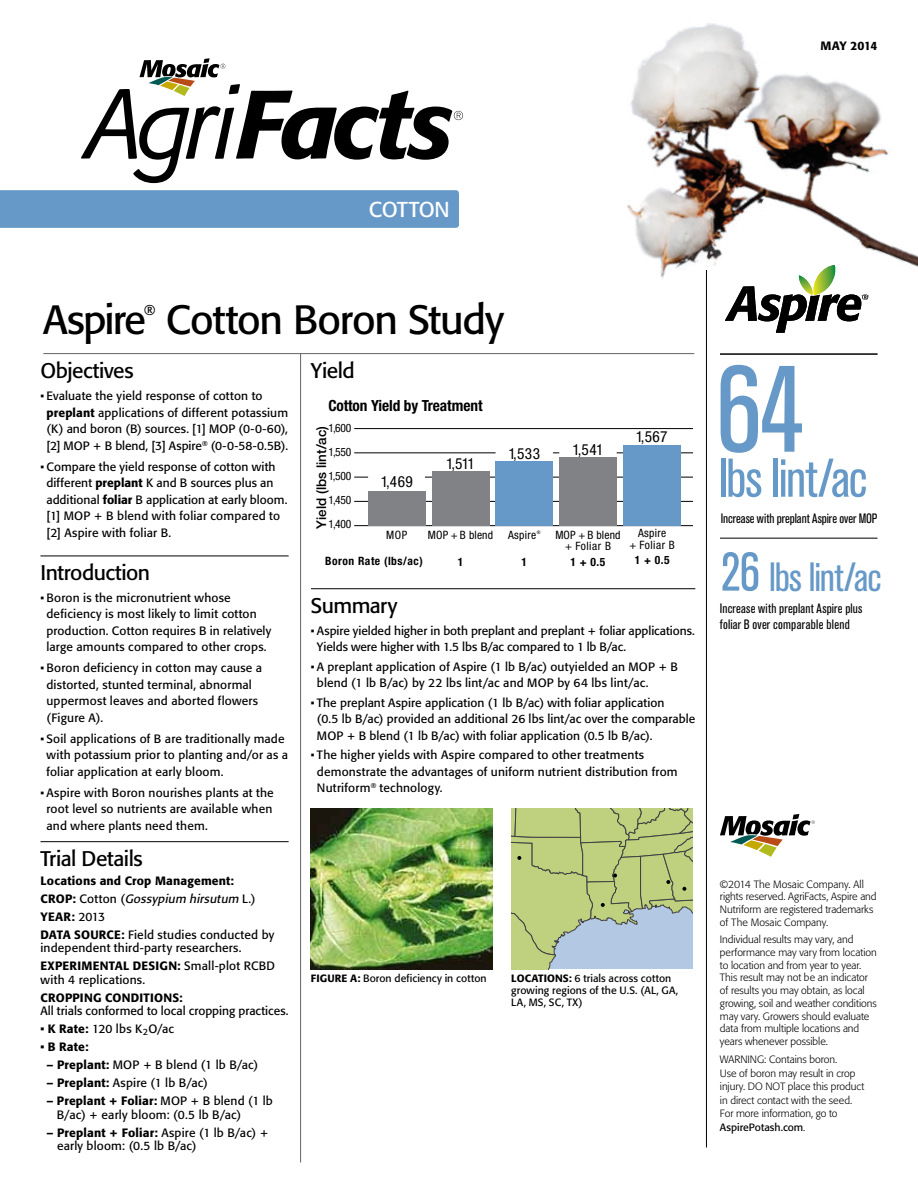
<style>
.page{position:relative;width:918px;height:1188px;background:#fff}
.page>*{position:absolute;margin:0;border:0;box-sizing:border-box;transform-origin:0 0}
.t1{font:condensed 121.5px "Akzidenz Grotesk Pro";color:#6799c8}
.t2{font:condensed 54px "Akzidenz Grotesk Pro";letter-spacing:-.03em;color:#6799c8}
.t3{font:40.5px "Formata";letter-spacing:-.03em;color:#000}
.t4{font:condensed 40.5px "Akzidenz Grotesk Pro";letter-spacing:-.03em;color:#6799c8}
.t5{font:21.3px "Formata";letter-spacing:-.025em;color:#fff}
.t6{font:21px "Formata";letter-spacing:-.025em;color:#000}
.t7{font:condensed 15.3px "Helvetica Neue LT Std";letter-spacing:.025em;color:#000}
.t8{font:700 condensed 15.3px "Helvetica Neue LT Std";letter-spacing:-.005em;color:#000}
.t9{font:14.1px "Formata";color:#000}
.t10{font:condensed 13.5px/16.5px "Akzidenz Grotesk Pro";letter-spacing:.01em;color:#000}
.t11{font:500 13.5px "Helvetica Neue LT Std";color:#000}
.t12{font:12px/16.5px "Formata";letter-spacing:.01em;color:#000}
.t13{font:500 12px/18px "Formata";letter-spacing:.02em;color:#000}
.t14{font:12px/16.5px "Formata";letter-spacing:-.01em;color:#000}
.t15{font:condensed 11.55px/24px "Helvetica Neue LT Std";letter-spacing:.02em;color:#000;text-align:center}
.t16{font:700 condensed 11.55px "Helvetica Neue LT Std";letter-spacing:.045em;color:#000}
.t17{font:300 10.5px/12.8px "Formata";letter-spacing:-.005em;color:#000}
.t18{font:10.5px/12px "Formata";letter-spacing:.01em;color:#000}
.t19{font:condensed 4.65px "Helvetica Neue LT Std";color:#000}
.s1{font-weight:500}
.s2{font-weight:400}
.s3{font-weight:400;font-style:italic}
.s4{font-size:54px}
</style>
<div class="page">
<hr style="left:40px;top:556px;width:249px;height:1px;background:#000">
<hr style="left:40px;top:841px;width:249px;height:1px;background:#000">
<hr style="left:43px;top:353px;width:651px;height:1px;background:#636466">
<hr style="left:311px;top:588px;width:384px;height:1px;background:#000">
<hr style="left:300px;top:354px;width:1px;height:808px;background:#636466">
<img style="left:311px;top:808px;width:182px;height:161px">
<svg style="left:511px;top:808px;width:182px;height:161px;background:#b5c691"></svg>
<hr style="left:720px;top:538px;width:158px;height:1px;background:#000">
<hr style="left:425px;top:477px;width:267px;height:1px;background:#000">
<svg style="left:354px;top:477px;width:14px;height:1px"></svg>
<hr style="left:617px;top:453px;width:75px;height:1px;background:#000">
<hr style="left:354px;top:453px;width:142px;height:1px;background:#000">
<hr style="left:354px;top:428px;width:338px;height:1px;background:#000">
<hr style="left:354px;top:525px;width:338px;height:1px;background:#000">
<hr style="left:354px;top:501px;width:338px;height:1px;background:#000">
<div style="left:623px;top:445px;width:57px;height:81px;background:#6799c8"></div>
<div style="left:559px;top:457px;width:58px;height:69px;background:#808285"></div>
<div style="left:496px;top:461px;width:57px;height:65px;background:#6799c8"></div>
<div style="left:432px;top:471px;width:57px;height:55px;background:#808285"></div>
<div style="left:368px;top:491px;width:57px;height:35px;background:#808285"></div>
<svg style="left:81px;top:58px;width:382px;height:125px"></svg>
<img style="left:627px;top:23px;width:291px;height:255px">
<div style="left:0;top:190px;width:459px;height:38px;background:#6799c8"></div>
<svg style="left:725px;top:265px;width:144px;height:68px"></svg>
<hr style="left:706px;top:270px;width:1px;height:878px;background:#000">
<hr style="left:720px;top:354px;width:158px;height:1px;background:#000">
<svg style="left:720px;top:814px;width:95px;height:43px"></svg>
<p class="t13" style="left:821px;top:36px;width:58px">MAY 2014</p>
<h3 class="t5" style="left:369px;top:197px;width:82px">COTTON</h3>
<h3 class="t3" style="left:43px;top:295px;width:104px">Aspire</h3>
<p class="t9" style="left:144px;top:302px;width:13px">®</p>
<h3 class="t3" style="left:166px;top:295px;width:340px">Cotton Boron Study</h3>
<h3 class="t6" style="left:40px;top:358px;width:95px">Objectives</h3>
<p class="t12" style="left:46px;top:388px;width:243px;text-indent:-6px">• Evaluate the yield response of cotton to <span class="s1">preplant</span> applications of different potassium (K) and boron (B) sources. [1] MOP (0-0-60), [2] MOP + B blend, [3] Aspire<sup>®</sup> (0-0-58-0.5B).</p>
<p class="t12" style="left:46px;top:458px;width:243px;text-indent:-6px">• Compare the yield response of cotton with different <span class="s1">preplant</span> K and B sources plus an additional <span class="s1">foliar</span> B application at early bloom. [1] MOP + B blend with foliar compared to [2] Aspire with foliar B.</p>
<h3 class="t6" style="left:40px;top:560px;width:111px">Introduction</h3>
<p class="t12" style="left:46px;top:589px;width:226px;text-indent:-6px">• Boron is the micronutrient whose deficiency is most likely to limit cotton production. Cotton requires B in relatively large amounts compared to other crops.</p>
<p class="t12" style="left:46px;top:660px;width:217px;text-indent:-6px">• Boron deficiency in cotton may cause a distorted, stunted terminal, abnormal uppermost leaves and aborted flowers (Figure A).</p>
<p class="t12" style="left:46px;top:730px;width:243px;text-indent:-6px">• Soil applications of B are traditionally made with potassium prior to planting and/or as a foliar application at early bloom.</p>
<p class="t12" style="left:46px;top:784px;width:229px;text-align:justify;text-indent:-6px">• Aspire with Boron nourishes plants at the root level so nutrients are available when and where plants need them.</p>
<h3 class="t6" style="left:40px;top:846px;width:104px">Trial Details</h3>
<p class="t13" style="left:40px;top:871px;width:235px">Locations and Crop Management:<br>C R O P : <span class="s2">C o t t o n (</span><span class="s3">Gossypium hirsutum</span> <span class="s2">L .)<br></span>YEAR: <span class="s2">2013<br></span>DATA SOURCE: <span class="s2">Field studies conducted by</span></p>
<p class="t12" style="left:41px;top:939px;width:236px;line-height:18px">independent third-party researchers.<br><span class="s1">EXPERIMENTAL DESIGN:</span> Small-plot RCBD</p>
<p class="t12" style="left:41px;top:971px;width:106px">with 4 replications.</p>
<p class="t13" style="left:41px;top:988px;width:144px">CROPPING CONDITIONS:</p>
<p class="t12" style="left:41px;top:1003px;width:250px">All trials conformed to local cropping practices.</p>
<p class="t12" style="left:41px;top:1021px;width:135px"><span class="s1">• K Rate:</span> 120 lbs K<sub>2</sub>O/ac</p>
<p class="t13" style="left:41px;top:1038px;width:50px">• B Rate:</p>
<p class="t12" style="left:47px;top:1057px;width:213px"><span class="s1">– Preplant:</span> MOP + B blend (1 lb B/ac)</p>
<p class="t12" style="left:47px;top:1075px;width:163px"><span class="s1">– Preplant:</span> Aspire (1 lb B/ac)</p>
<p class="t12" style="left:57px;top:1094px;width:218px;line-height:13.5px;text-indent:-10px"><span class="s1">– Preplant + Foliar:</span> MOP + B blend (1 lb<br>B/ac) + early bloom: (0.5 lb B/ac)</p>
<p class="t12" style="left:57px;top:1126px;width:213px;line-height:13.5px;text-indent:-10px"><span class="s1">– Preplant + Foliar:</span> Aspire (1 lb B/ac) + early bloom: (0.5 lb B/ac)</p>
<h3 class="t6" style="left:311px;top:358px;width:45px">Yield</h3>
<p class="t8" style="left:328px;top:396px;width:156px">Cotton Yield by Treatment</p>
<p class="t15" style="left:329px;top:416px;width:24px;text-align:justify">1,600<br>1,550<br>1,500<br>1,450</p>
<p class="t11" style="left:313px;top:529px;width:104px;rotate:-90deg">Yield (lbs lint/ac)</p>
<p class="t7" style="left:446px;top:455px;width:30px">1,511</p>
<p class="t7" style="left:381px;top:473px;width:34px">1,469</p>
<p class="t15" style="left:329px;top:512px;width:24px">1,400</p>
<p class="t16" style="left:325px;top:554px;width:99px">Boron Rate (lbs/ac)</p>
<p class="t15" style="left:386px;top:523px;width:23px">MOP</p>
<p class="t15" style="left:428px;top:523px;width:67px">MOP + B blend</p>
<p class="t16" style="left:458px;top:555px;width:7px">1</p>
<p class="t7" style="left:508px;top:444px;width:33px">1,533</p>
<p class="t7" style="left:573px;top:440px;width:32px">1,541</p>
<p class="t7" style="left:636px;top:428px;width:33px">1,567</p>
<p class="t15" style="left:508px;top:523px;width:30px">Aspire</p>
<p class="t19" style="left:537px;top:530px;width:5px">®</p>
<p class="t16" style="left:521px;top:555px;width:7px">1</p>
<p class="t15" style="left:555px;top:529px;width:67px;line-height:11.6px">MOP + B blend + Foliar B</p>
<p class="t16" style="left:571px;top:555px;width:36px">1 + 0.5</p>
<p class="t15" style="left:630px;top:527px;width:47px;line-height:11.6px">Aspire<br>+ Foliar B</p>
<p class="t16" style="left:635px;top:553px;width:36px">1 + 0.5</p>
<h3 class="t6" style="left:311px;top:593px;width:88px">Summary</h3>
<p class="t14" style="left:317px;top:622px;width:379px;text-indent:-6px">• Aspire yielded higher in both preplant and preplant + foliar applications.<br>Yields were higher with 1.5 lbs B/ac compared to 1 lb B/ac.</p>
<p class="t12" style="left:317px;top:658px;width:363px;text-indent:-6px">• A preplant application of Aspire (1 lb B/ac) outyielded an MOP + B blend (1 lb B/ac) by 22 lbs lint/ac and MOP by 64 lbs lint/ac.</p>
<p class="t12" style="left:317px;top:694px;width:380px;text-indent:-6px">• The preplant Aspire application (1 lb B/ac) with foliar application<br>(0.5 lb B/ac) provided an additional 26 lbs lint/ac over the comparable<br>MOP + B blend (1 lb B/ac) with foliar application (0.5 lb B/ac).</p>
<p class="t12" style="left:317px;top:747px;width:362px;text-indent:-6px">• The higher yields with Aspire compared to other treatments demonstrate the advantages of uniform nutrient distribution from<br>Nutriform<sup>®</sup> technology.</p>
<p class="t18" style="left:311px;top:973px;width:177px"><span class="s1">FIGURE A:</span> Boron deficiency in cotton</p>
<p class="t18" style="left:511px;top:973px;width:169px"><span class="s1">LOCATIONS:</span> 6 trials across cotton growing regions of the U.S. (AL, GA,<br>LA, MS, SC, TX)</p>
<h1 class="t1" style="left:716px;top:330px;width:90px">64</h1>
<h2 class="t2" style="left:719px;top:443px;width:150px">lbs lint/ac</h2>
<p class="t10" style="left:721px;top:510px;width:158px">Increase with preplant Aspire over MOP</p>
<h3 class="t4" style="left:721px;top:550px;width:163px"><span class="s4">26</span> lbs lint/ac</h3>
<p class="t10" style="left:720px;top:599px;width:144px">Increase with preplant Aspire plus foliar B over comparable blend</p>
<p class="t17" style="left:720px;top:878px;width:158px">©2014 The Mosaic Company. All rights reserved. AgriFacts, Aspire and<br>Nutriform are registered trademarks of The Mosaic Company.</p>
<p class="t17" style="left:720px;top:933px;width:158px">Individual results may vary, and performance may vary from location to location and from year to year.<br>This result may not be an indicator of results you may obtain, as local growing, soil and weather conditions may vary. Growers should evaluate data from multiple locations and years whenever possible.</p>
<p class="t17" style="left:720px;top:1053px;width:146px;line-height:13.5px">WARNING: Contains boron.<br>Use of boron may result in crop injury. DO NOT place this product in direct contact with the seed.<br>For more information, go to<br><span class="s2">AspirePotash.com</span>.</p>
</div>
